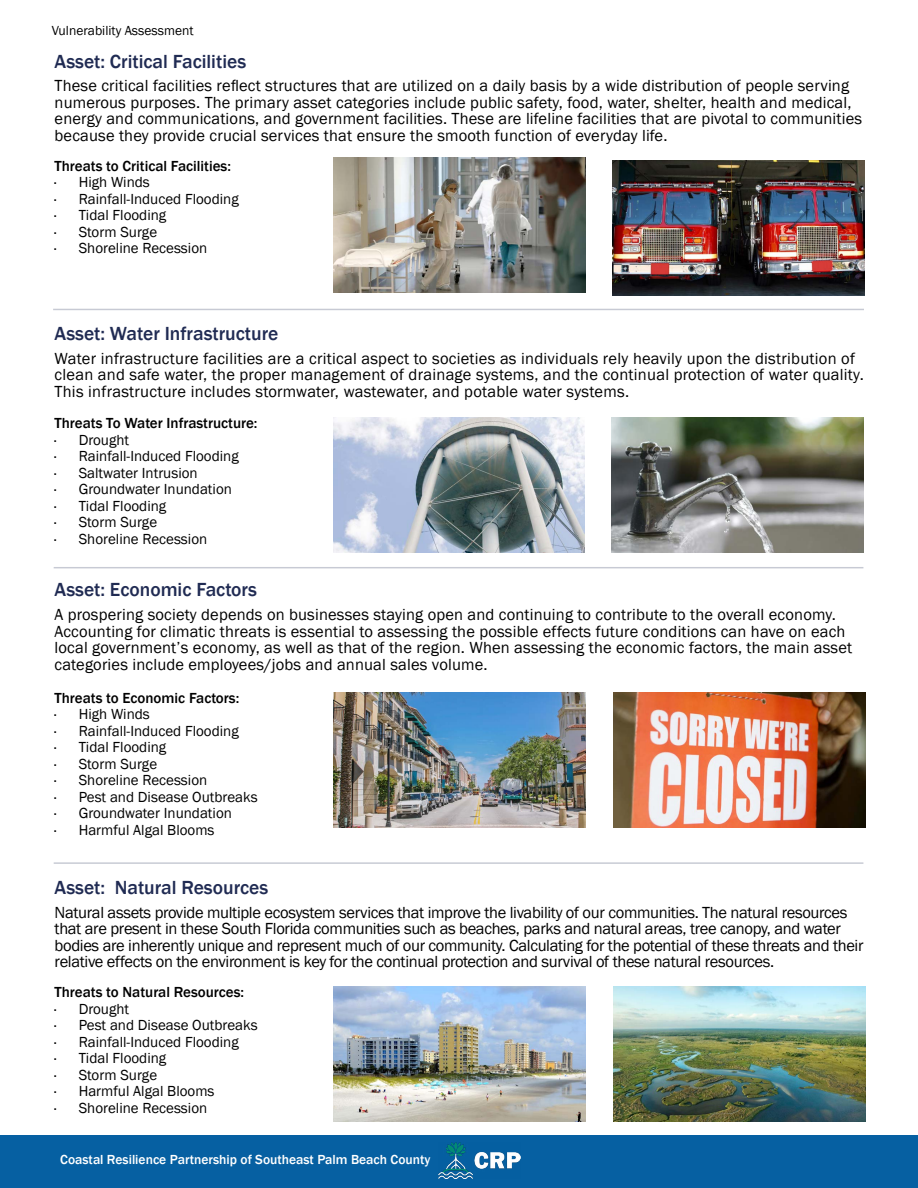
<style>
.page{position:relative;width:918px;height:1188px;background:#fff}
.page>*{position:absolute;margin:0;border:0;box-sizing:border-box;transform-origin:0 0}
.Topic_Header{font:500 19.5px "Franklin Gothic";color:#202b53}
.t1{font:16.5px/16.5px "Franklin Gothic";letter-spacing:.01em;color:#000}
.t2{font:16.5px/16.5px "Franklin Gothic";letter-spacing:-.02em;color:#000}
.t3{font:15px "Franklin Gothic";color:#000}
.t4{font:500 15px "Franklin Gothic";color:#000}
.t5{font:500 13.5px "Franklin Gothic";color:#fff}
.t6{font:13.5px "Franklin Gothic";color:#000}
.s1{color:#fff}
</style>
<div class="page">
<div style="left:0;top:1135px;width:918px;height:53px;background:#0660a2"></div>
<img style="left:438px;top:1142px;width:82px;height:36px">
<img style="left:333px;top:987px;width:252px;height:134px">
<img style="left:613px;top:987px;width:252px;height:134px">
<hr style="left:54px;top:862px;width:809px;height:2px;background:#202b53">
<img style="left:334px;top:158px;width:252px;height:135px">
<img style="left:334px;top:418px;width:251px;height:135px">
<img style="left:612px;top:418px;width:252px;height:135px">
<img style="left:334px;top:692px;width:252px;height:135px">
<img style="left:613px;top:692px;width:252px;height:135px">
<img style="left:613px;top:160px;width:252px;height:135px">
<hr style="left:53px;top:309px;width:811px;height:1px;background:#202b53">
<hr style="left:54px;top:567px;width:809px;height:1px;background:#202b53">
<p class="t6" style="left:52px;top:22px;width:143px">Vulnerability Assessment</p>
<h4 class="Topic_Header" style="left:55px;top:49px;width:198px">Asset: Critical Facilities<span class="s1">.</span></h4>
<p class="t1" style="left:55px;top:78px;width:809px">These critical facilities reflect structures that are utilized on a daily basis by a wide distribution of people serving numerous purposes. The primary asset categories include public safety, food, water, shelter, health and medical, energy and communications, and government facilities. These are lifeline facilities that are pivotal to communities because they provide crucial services that ensure the smooth function of everyday life.</p>
<p class="t4" style="left:55px;top:157px;width:178px">Threats to Critical Facilities:</p>
<p class="t3" style="left:55px;top:173px;width:97px">· High Winds</p>
<p class="t3" style="left:55px;top:190px;width:186px">· Rainfall-Induced Flooding</p>
<p class="t3" style="left:55px;top:206px;width:113px">· Tidal Flooding</p>
<p class="t3" style="left:55px;top:223px;width:104px">· Storm Surge</p>
<p class="t3" style="left:55px;top:239px;width:158px">· Shoreline Recession<span class="s1">.</span></p>
<h4 class="Topic_Header" style="left:55px;top:321px;width:225px">Asset: Water Infrastructure</h4>
<p class="t1" style="left:55px;top:350px;width:811px">Water infrastructure facilities are a critical aspect to societies as individuals rely heavily upon the distribution of clean and safe water, the proper management of drainage systems, and the continual protection of water quality.<br>This infrastructure includes stormwater, wastewater, and potable water systems.</p>
<p class="t4" style="left:55px;top:414px;width:205px">Threats To Water Infrastructure:</p>
<p class="t3" style="left:55px;top:431px;width:76px">· Drought</p>
<p class="t3" style="left:55px;top:447px;width:186px">· Rainfall-Induced Flooding</p>
<p class="t3" style="left:55px;top:464px;width:145px">· Saltwater Intrusion</p>
<p class="t3" style="left:55px;top:480px;width:179px">· Groundwater Inundation</p>
<p class="t3" style="left:55px;top:497px;width:113px">· Tidal Flooding</p>
<p class="t3" style="left:55px;top:513px;width:104px">· Storm Surge</p>
<p class="t3" style="left:55px;top:530px;width:158px">· Shoreline Recession<span class="s1">.</span></p>
<h4 class="Topic_Header" style="left:55px;top:578px;width:209px">Asset: Economic Factors<span class="s1">.</span></h4>
<p class="t1" style="left:55px;top:607px;width:799px">A prospering society depends on businesses staying open and continuing to contribute to the overall economy.<br>Accounting for climatic threats is essential to assessing the possible effects future conditions can have on each local government’s economy, as well as that of the region. When assessing the economic factors, the main asset categories include employees/jobs and annual sales volume.</p>
<p class="t4" style="left:55px;top:689px;width:186px">Threats to Economic Factors:</p>
<p class="t3" style="left:55px;top:705px;width:97px">· High Winds</p>
<p class="t3" style="left:55px;top:722px;width:186px">· Rainfall-Induced Flooding</p>
<p class="t3" style="left:55px;top:738px;width:113px">· Tidal Flooding</p>
<p class="t3" style="left:55px;top:755px;width:104px">· Storm Surge</p>
<p class="t3" style="left:55px;top:771px;width:158px">· Shoreline Recession<span class="s1">.</span></p>
<p class="t3" style="left:55px;top:788px;width:205px">· Pest and Disease Outbreaks</p>
<p class="t3" style="left:55px;top:804px;width:179px">· Groundwater Inundation</p>
<p class="t3" style="left:55px;top:821px;width:161px">· Harmful Algal Blooms</p>
<h4 class="Topic_Header" style="left:55px;top:875px;width:220px">Asset: Natural Resources<span class="s1">.</span></h4>
<p class="t2" style="left:55px;top:904px;width:810px">Natural assets provide multiple ecosystem services that improve the livability of our communities. The natural resources that are present in these South Florida communities such as beaches, parks and natural areas, tree canopy, and water bodies are inherently unique and represent much of our community. Calculating for the potential of these threats and their relative effects on the environment is key for the continual protection and survival of these natural resources.</p>
<p class="t4" style="left:55px;top:983px;width:191px">Threats to Natural Resources:</p>
<p class="t3" style="left:55px;top:999px;width:76px">· Drought</p>
<p class="t3" style="left:55px;top:1016px;width:205px">· Pest and Disease Outbreaks</p>
<p class="t3" style="left:55px;top:1032px;width:186px">· Rainfall-Induced Flooding</p>
<p class="t3" style="left:55px;top:1049px;width:113px">· Tidal Flooding</p>
<p class="t3" style="left:55px;top:1065px;width:104px">· Storm Surge</p>
<p class="t3" style="left:55px;top:1082px;width:161px">· Harmful Algal Blooms</p>
<p class="t3" style="left:55px;top:1098px;width:158px">· Shoreline Recession<span class="s1">.</span></p>
<p class="t5" style="left:60px;top:1151px;width:372px">Coastal Resilience Partnership of Southeast Palm Beach County</p>
</div>
